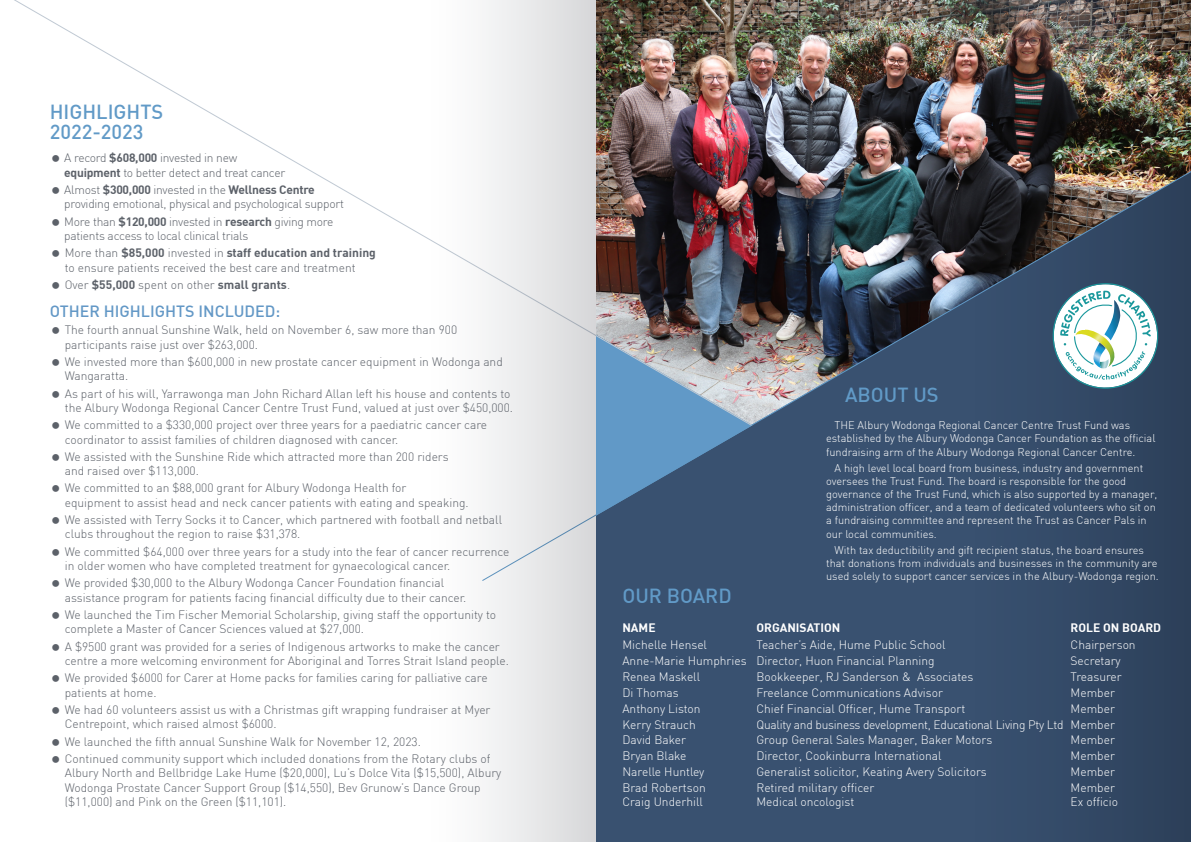
<style>
.page{position:relative;width:1191px;height:842px;background:#fff}
.page>*{position:absolute;margin:0;border:0;box-sizing:border-box;transform-origin:0 0}
.t1{font:500 20px "DIN";color:#619ac7}
.t2{font:500 16px "DIN";color:#6398c6}
.t3{font:300 12px/14.4px "DIN";color:#5c6169}
.t4{font:300 12px "DIN";color:#fff}
.t5{font:300 12px/14.4px "DIN";letter-spacing:-.02em;color:#5c6169}
.t6{font:300 12px "DIN";letter-spacing:-.02em;color:#fff}
.t7{font:700 12px "DIN";color:#5c6169}
.t8{font:700 12px "DIN";color:#fff}
.t9{font:300 11px/13.2px "DIN";color:#fff}
.s1{font-weight:700}
.s2{font-weight:300}
</style>
<div class="page">
<div style="left:595px;top:0;width:596px;height:842px;background:#395170"></div>
<div style="left:968px;top:0;width:223px;height:841px;background:#334a66"></div>
<img style="left:751px;top:0;width:440px;height:171px">
<svg style="left:595px;top:171px;width:596px;height:410px"></svg>
<img style="left:14px;top:0;width:737px;height:426px">
<div style="left:425px;top:0;width:170px;height:842px;background:linear-gradient(to right,#fff,#d8d9db)"></div>
<svg style="left:1052px;top:283px;width:106px;height:106px"></svg>
<svg style="left:52px;top:155px;width:7px;height:7px"></svg>
<svg style="left:52px;top:187px;width:7px;height:7px"></svg>
<svg style="left:52px;top:219px;width:7px;height:6px"></svg>
<svg style="left:52px;top:250px;width:7px;height:7px"></svg>
<svg style="left:52px;top:282px;width:7px;height:7px"></svg>
<svg style="left:52px;top:327px;width:7px;height:7px"></svg>
<svg style="left:52px;top:359px;width:7px;height:7px"></svg>
<svg style="left:52px;top:390px;width:7px;height:7px"></svg>
<svg style="left:52px;top:422px;width:7px;height:4px"></svg>
<p class="t1" style="left:50px;top:99px;width:115px">HIGHLIGHTS</p>
<p class="t1" style="left:50px;top:119px;width:95px">2022-2023</p>
<p class="t5" style="left:64px;top:151px;width:222px">A record <span class="s1">$608,000</span> invested in new <span class="s1">equipment</span> to better detect and treat cancer</p>
<p class="t5" style="left:64px;top:182px;width:281px">Almost <span class="s1">$300,000</span> invested in the <span class="s1">Wellness Centre </span>providing emotional, physical and psychological support</p>
<p class="t5" style="left:64px;top:214px;width:271px">More than <span class="s1">$120,000</span> invested in <span class="s1">research</span> giving more patients access to local clinical trials</p>
<p class="t3" style="left:65px;top:246px;width:313px">More than <span class="s1">$85,000</span> invested in <span class="s1">staff education and training </span>to ensure patients received the best care and treatment</p>
<p class="t7" style="left:65px;top:277px;width:227px"><span class="s2">Over</span> $55,000 <span class="s2">spent on other</span> small grants<span class="s2">.</span></p>
<p class="t2" style="left:50px;top:301px;width:232px">OTHER HIGHLIGHTS INCLUDED:</p>
<p class="t3" style="left:65px;top:323px;width:394px">The fourth annual Sunshine Walk, held on November 6, saw more than 900 participants raise just over $263,000.</p>
<p class="t3" style="left:65px;top:354px;width:439px">We invested more than $600,000 in new prostate cancer equipment in Wodonga and<br>Wangaratta.</p>
<p class="t3" style="left:65px;top:386px;width:450px">As part of his will, Yarrawonga man John Richard Allan left his house and contents to the Albury Wodonga Regional Cancer Centre Trust Fund, valued at just over $450,000.</p>
<p class="t3" style="left:65px;top:417px;width:424px">We committed to a $330,000 project over three years for a paediatric cancer care coordinator to assist families of children diagnosed with cancer.</p>
<p class="t3" style="left:65px;top:449px;width:385px">We assisted with the Sunshine Ride which attracted more than 200 riders and raised over $113,000.</p>
<p class="t3" style="left:65px;top:481px;width:405px">We committed to an $88,000 grant for Albury Wodonga Health for<br>equipment to assist head and neck cancer patients with eating and speaking.</p>
<p class="t3" style="left:65px;top:512px;width:439px">We assisted with Terry Socks it to Cancer, which partnered with football and netball clubs throughout the region to raise $31,378.</p>
<p class="t3" style="left:65px;top:544px;width:446px">We committed $64,000 over three years for a study into the fear of cancer recurrence in older women who have completed treatment for gynaecological cancer.</p>
<p class="t3" style="left:65px;top:576px;width:403px">We provided $30,000 to the Albury Wodonga Cancer Foundation financial assistance program for patients facing financial difficulty due to their cancer.</p>
<p class="t3" style="left:65px;top:607px;width:433px">We launched the Tim Fischer Memorial Scholarship, giving staff the opportunity to complete a Master of Cancer Sciences valued at $27,000.</p>
<p class="t3" style="left:65px;top:639px;width:445px">A $9500 grant was provided for a series of Indigenous artworks to make the cancer centre a more welcoming environment for Aboriginal and Torres Strait Island people.</p>
<p class="t3" style="left:65px;top:671px;width:424px">We provided $6000 for Carer at Home packs for families caring for palliative care patients at home.</p>
<p class="t3" style="left:65px;top:702px;width:427px">We had 60 volunteers assist us with a Christmas gift wrapping fundraiser at Myer<br>Centrepoint, which raised almost $6000.</p>
<p class="t3" style="left:65px;top:734px;width:358px">We launched the fifth annual Sunshine Walk for November 12, 2023.</p>
<p class="t3" style="left:65px;top:751px;width:438px">Continued community support which included donations from the Rotary clubs of Albury North and Bellbridge Lake Hume ($20,000), Lu’s Dolce Vita ($15,500), Albury Wodonga Prostate Cancer Support Group ($14,550), Bev Grunow’s Dance Group ($11,000) and Pink on the Green ($11,101).</p>
<p class="t1" style="left:845px;top:382px;width:95px">ABOUT US</p>
<p class="t9" style="left:826px;top:419px;width:331px;text-indent:9px">THE Albury Wodonga Regional Cancer Centre Trust Fund was established by the Albury Wodonga Cancer Foundation as the official fundraising arm of the Albury Wodonga Regional Cancer Centre.</p>
<p class="t9" style="left:826px;top:461px;width:333px;text-indent:9px">A high level local board from business, industry and government oversees the Trust Fund. The board is responsible for the good governance of the Trust Fund, which is also supported by a manager, administration officer, and a team of dedicated volunteers who sit on a fundraising committee and represent the Trust as Cancer Pals in our local communities.</p>
<p class="t9" style="left:826px;top:543px;width:334px;text-align:center">With tax deductibility and gift recipient status, the board ensures<br>that donations from individuals and businesses in the community are used solely to support cancer services in the Albury-Wodonga region.</p>
<p class="t1" style="left:622px;top:583px;width:111px">OUR BOARD</p>
<p class="t8" style="left:622px;top:620px;width:35px">NAME</p>
<p class="t8" style="left:756px;top:620px;width:85px">ORGANISATION</p>
<p class="t8" style="left:1070px;top:620px;width:92px">ROLE ON BOARD</p>
<p class="t4" style="left:622px;top:638px;width:86px">Michelle Hensel</p>
<p class="t4" style="left:756px;top:638px;width:191px">Teacher’s Aide, Hume Public School</p>
<p class="t4" style="left:1070px;top:638px;width:67px">Chairperson</p>
<p class="t4" style="left:622px;top:653px;width:314px">Anne-Marie Humphries Director, Huon Financial Planning</p>
<p class="t4" style="left:1070px;top:653px;width:52px">Secretary</p>
<p class="t4" style="left:622px;top:669px;width:79px">Renea Maskell</p>
<p class="t4" style="left:756px;top:669px;width:218px">Bookkeeper, RJ Sanderson &amp; Associates</p>
<p class="t4" style="left:1070px;top:669px;width:53px">Treasurer</p>
<p class="t4" style="left:622px;top:685px;width:58px">Di Thomas</p>
<p class="t4" style="left:756px;top:685px;width:188px">Freelance Communications Advisor</p>
<p class="t4" style="left:1070px;top:685px;width:46px">Member</p>
<p class="t4" style="left:622px;top:701px;width:80px">Anthony Liston</p>
<p class="t4" style="left:756px;top:701px;width:210px">Chief Financial Officer, Hume Transport</p>
<p class="t4" style="left:1070px;top:701px;width:46px">Member</p>
<p class="t4" style="left:622px;top:717px;width:75px">Kerry Strauch</p>
<p class="t6" style="left:756px;top:717px;width:360px">Quality and business development, Educational Living Pty Ltd Member</p>
<p class="t4" style="left:622px;top:733px;width:65px">David Baker</p>
<p class="t4" style="left:756px;top:733px;width:237px">Group General Sales Manager, Baker Motors</p>
<p class="t4" style="left:1070px;top:733px;width:46px">Member</p>
<p class="t4" style="left:622px;top:748px;width:66px">Bryan Blake</p>
<p class="t4" style="left:756px;top:748px;width:187px">Director, Cookinburra International</p>
<p class="t4" style="left:1070px;top:748px;width:46px">Member</p>
<p class="t4" style="left:622px;top:764px;width:84px">Narelle Huntley</p>
<p class="t4" style="left:756px;top:764px;width:232px">Generalist solicitor, Keating Avery Solicitors</p>
<p class="t4" style="left:1070px;top:764px;width:46px">Member</p>
<p class="t4" style="left:622px;top:780px;width:85px">Brad Robertson</p>
<p class="t4" style="left:756px;top:780px;width:119px">Retired military officer</p>
<p class="t4" style="left:1070px;top:780px;width:46px">Member</p>
<p class="t4" style="left:622px;top:794px;width:82px">Craig Underhill</p>
<p class="t4" style="left:756px;top:794px;width:99px">Medical oncologist</p>
<p class="t4" style="left:1070px;top:794px;width:49px">Ex officio</p>
</div>
